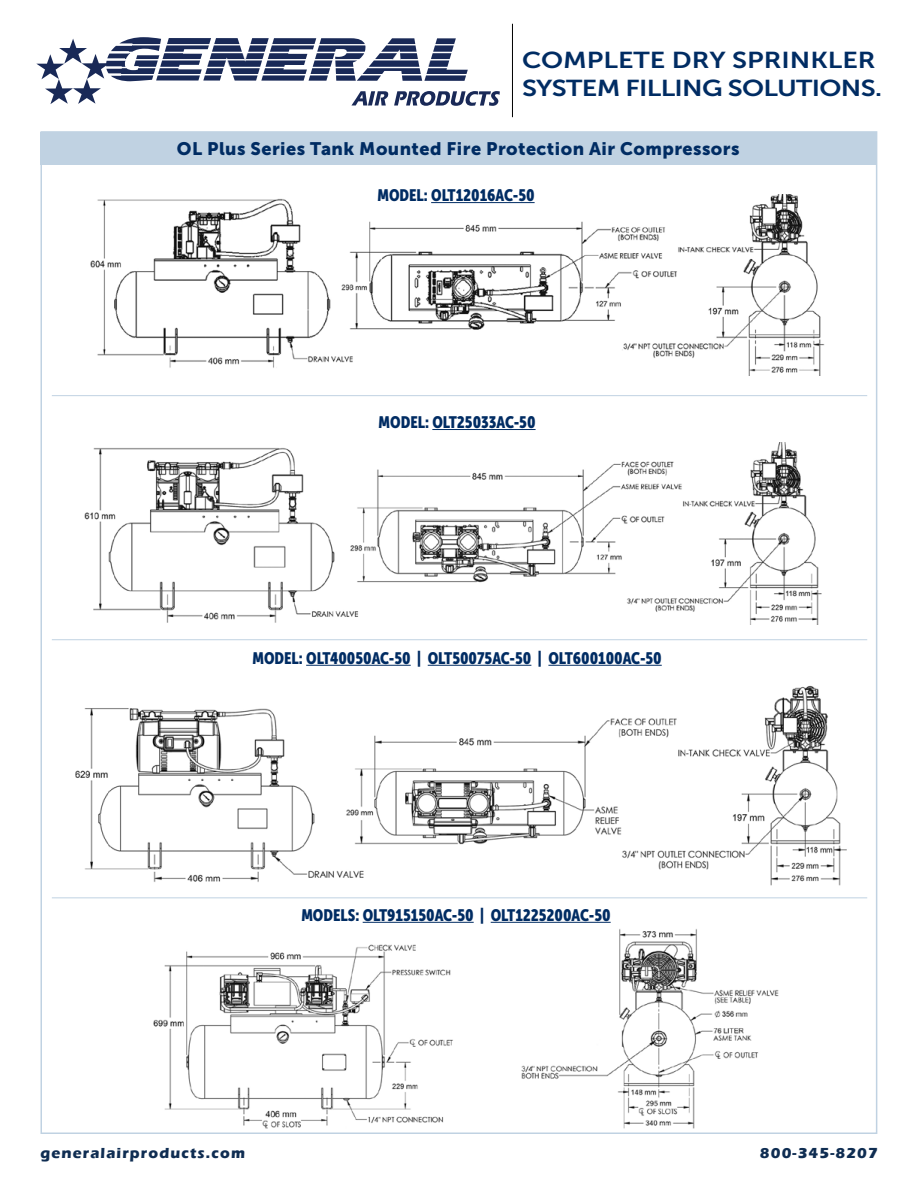
<style>
.page{position:relative;width:918px;height:1188px;background:#fff}
.page>*{position:absolute;margin:0;border:0;box-sizing:border-box;transform-origin:0 0}
.t1{font:22.95px/28.5px "Museo Sans 700";letter-spacing:-.025em;color:#002c63;scale:1.18 1}
.t2{font:18px "Museo Sans 900";letter-spacing:.025em;color:#002c63}
.t3{font:16.5px "Museo Sans Cond 900";color:#002c63}
.t4{font:700 15px "Eras ITC";letter-spacing:.075em;color:#0f2d52}
</style>
<div class="page">
<img style="left:90px;top:194px;width:735px;height:182px">
<img style="left:84px;top:443px;width:738px;height:181px">
<img style="left:153px;top:921px;width:626px;height:208px">
<img style="left:54px;top:685px;width:805px;height:214px">
<svg style="left:36px;top:37px;width:464px;height:69px"></svg>
<hr style="left:512px;top:24px;width:1px;height:93px;background:#000">
<div style="left:40px;top:132px;width:836px;height:32px;background:#c0d2e2"></div>
<hr style="left:52px;top:395px;width:815px;height:1px;background:#c0d2e2">
<hr style="left:52px;top:639px;width:815px;height:1px;background:#c0d2e2">
<hr style="left:52px;top:897px;width:815px;height:1px;background:#c0d2e2">
<hr style="left:431px;top:202px;width:104px;height:1px;background:#002c63">
<hr style="left:432px;top:429px;width:104px;height:1px;background:#002c63">
<hr style="left:306px;top:665px;width:105px;height:1px;background:#002c63">
<hr style="left:428px;top:665px;width:103px;height:1px;background:#002c63">
<hr style="left:548px;top:665px;width:114px;height:1px;background:#002c63">
<hr style="left:363px;top:922px;width:111px;height:1px;background:#002c63">
<hr style="left:491px;top:922px;width:120px;height:1px;background:#002c63">
<h1 class="t1" style="left:522px;top:46px;width:307px">COMPLETE DRY SPRINKLER<br>SYSTEM FILLING SOLUTIONS.</h1>
<p class="t2" style="left:177px;top:138px;width:564px">OL Plus Series Tank Mounted Fire Protection Air Compressors</p>
<p class="t3" style="left:377px;top:186px;width:159px">MODEL: OLT12016AC-50</p>
<p class="t3" style="left:379px;top:413px;width:158px">MODEL: OLT25033AC-50</p>
<p class="t3" style="left:252px;top:648px;width:411px">MODEL: OLT40050AC-50 | OLT50075AC-50 | OLT600100AC-50</p>
<p class="t3" style="left:301px;top:906px;width:311px">MODELS: OLT915150AC-50 | OLT1225200AC-50</p>
<p class="t4" style="left:40px;top:1145px;width:206px">generalairproducts.com</p>
<p class="t4" style="left:760px;top:1145px;width:120px">800-345-8207</p>
</div>
